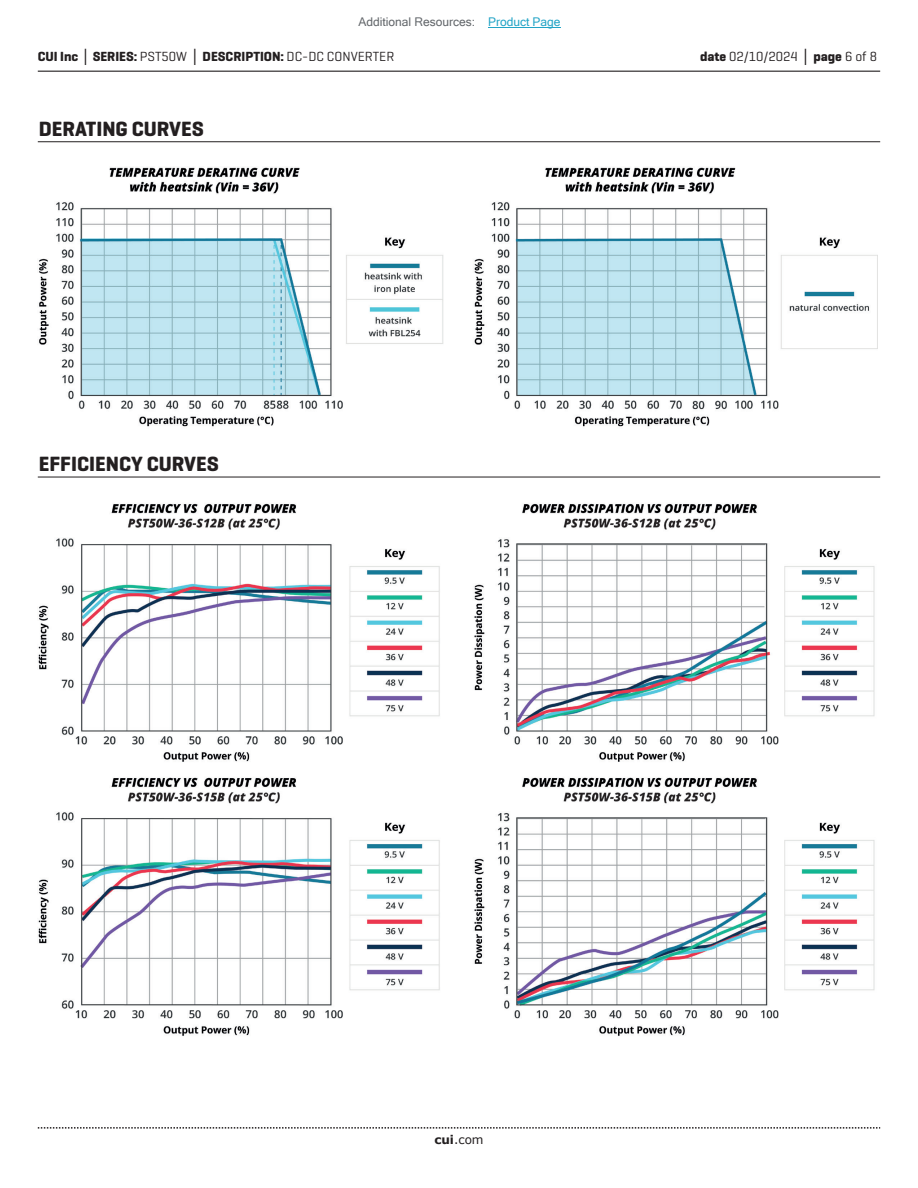
<style>
.page{position:relative;width:918px;height:1188px;background:#fff}
.page>*{position:absolute;margin:0;border:0;box-sizing:border-box;transform-origin:0 0}
.t1{font:700 21px "Geogrotesque";color:#231f20}
.t2{font:700 13.5px "Geogrotesque";color:#231f20}
.t3{font:13.5px "Geogrotesque";color:#231f20}
.t4{font:12px "Microsoft Sans Serif";color:#63676b}
.t5{font:12px "Verdana";color:#231f20}
.s1{color:#23a4c6}
.s2{font-family:"Verdana"}
.s3{font-weight:400}
.s4{font-weight:700}
.s5{font-family:"Verdana";font-weight:700}
</style>
<div class="page">
<hr style="left:38px;top:71px;width:842px;height:1px;background:#231f20">
<svg style="left:38px;top:1127px;width:842px;height:2px"></svg>
<hr style="left:38px;top:141px;width:842px;height:1px;background:#231f20">
<hr style="left:38px;top:477px;width:842px;height:1px;background:#231f20">
<img style="left:39px;top:167px;width:838px;height:260px">
<img style="left:38px;top:503px;width:837px;height:533px">
<hr style="left:488px;top:27px;width:73px;height:1px;background:#23a4c6">
<p class="t4" style="left:358px;top:15px;width:204px">Additional Resources: <span class="s1">Product Page</span></p>
<p class="t2" style="left:38px;top:48px;width:358px">CUI Inc <span class="s2">│</span> SERIES: <span class="s3">PST50W</span> <span class="s2">│</span> DESCRIPTION: <span class="s3">DC-DC CONVERTER</span></p>
<p class="t3" style="left:700px;top:48px;width:179px"><span class="s4">date</span> 02/10/2024 <span class="s5">│</span> <span class="s4">page</span> 6 of 8</p>
<h1 class="t1" style="left:39px;top:116px;width:167px">DERATING CURVES</h1>
<h1 class="t1" style="left:39px;top:451px;width:181px">EFFICIENCY CURVES</h1>
<p class="t5" style="left:434px;top:1131px;width:51px"><span class="s4">cui</span>.com</p>
</div>
